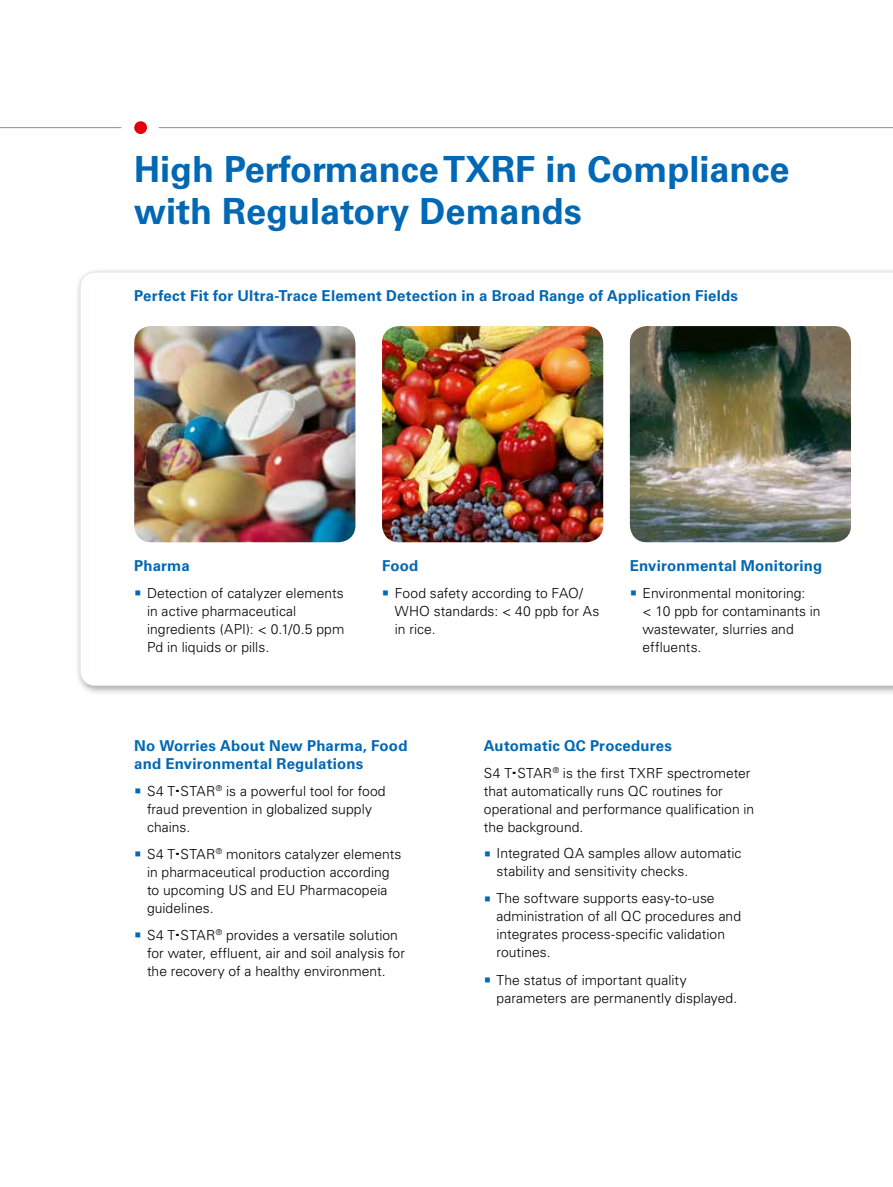
<style>
.page{position:relative;width:893px;height:1187px;background:#fff}
.page>*{position:absolute;margin:0;border:0;box-sizing:border-box;transform-origin:0 0}
.t1{font:700 36px/42px "Univers LT Std";color:#0068b4}
.t2{font:700 15px/18px "Univers LT Std";letter-spacing:.01em;color:#0068b4}
.t3{font:300 13.8px/18px "Univers LT Std";letter-spacing:.005em;color:#000}
.s1{font-size:24.3px}
</style>
<div class="page">
<div style="left:75px;top:268px;width:818px;height:427px;background:#000;opacity:.35"></div>
<svg style="left:80px;top:272px;width:812px;height:414px"></svg>
<svg style="left:892px;top:268px;width:1px;height:427px"></svg>
<div style="left:134px;top:121px;width:13px;height:13px;background:#e3000b;border-radius:50%"></div>
<hr style="left:0;top:127px;width:121px;height:1px;background:#83929b">
<hr style="left:159px;top:127px;width:734px;height:1px;background:#83929b">
<img style="left:382px;top:326px;width:221px;height:216px">
<img style="left:134px;top:326px;width:221px;height:216px">
<img style="left:630px;top:326px;width:221px;height:216px">
<svg style="left:136px;top:590px;width:4px;height:5px"></svg>
<svg style="left:383px;top:590px;width:5px;height:5px"></svg>
<svg style="left:631px;top:590px;width:5px;height:5px"></svg>
<h1 class="t1" style="left:134px;top:148px;width:657px">High Performance TXRF in Compliance with Regulatory Demands</h1>
<p class="t2" style="left:134px;top:286px;width:605px">Perfect Fit for Ultra-Trace Element Detection in a Broad Range of Application Fields</p>
<p class="t2" style="left:134px;top:556px;width:57px">Pharma</p>
<p class="t3" style="left:147px;top:583px;width:199px">Detection of catalyzer elements in active pharmaceutical ingredients (API): &lt; 0.1/0.5 ppm<br>Pd in liquids or pills.</p>
<p class="t2" style="left:382px;top:556px;width:38px">Food</p>
<p class="t3" style="left:395px;top:583px;width:206px">Food safety according to FAO/<br>WHO standards: &lt; 40 ppb for As in rice.</p>
<p class="t2" style="left:630px;top:556px;width:194px">Environmental Monitoring</p>
<p class="t3" style="left:643px;top:583px;width:180px">Environmental monitoring:<br>&lt; 10 ppb for contaminants in wastewater, slurries and effluents.</p>
<p class="t2" style="left:134px;top:736px;width:275px">No Worries About New Pharma, Food and Environmental Regulations</p>
<p class="t3" style="left:147px;top:782px;width:240px">S4 T<span class="s1">·</span>STAR<sup>®</sup> is a powerful tool for food fraud prevention in globalized supply chains.</p>
<p class="t3" style="left:147px;top:845px;width:256px">S4 T<span class="s1">·</span>STAR<sup>®</sup> monitors catalyzer elements in pharmaceutical production according to upcoming US and EU Pharmacopeia guidelines.</p>
<p class="t3" style="left:147px;top:926px;width:259px">S4 T<span class="s1">·</span>STAR<sup>®</sup> provides a versatile solution for water, effluent, air and soil analysis for the recovery of a healthy environment.</p>
<p class="t2" style="left:484px;top:736px;width:190px">Automatic QC Procedures</p>
<p class="t3" style="left:484px;top:764px;width:272px">S4 T<span class="s1">·</span>STAR<sup>®</sup> is the first TXRF spectrometer that automatically runs QC routines for operational and performance qualification in the background.</p>
<p class="t3" style="left:497px;top:844px;width:246px">Integrated QA samples allow automatic stability and sensitivity checks.</p>
<p class="t3" style="left:497px;top:889px;width:246px">The software supports easy-to-use administration of all QC procedures and integrates process-specific validation routines.</p>
<p class="t3" style="left:497px;top:970px;width:242px">The status of important quality parameters are permanently displayed.</p>
</div>
